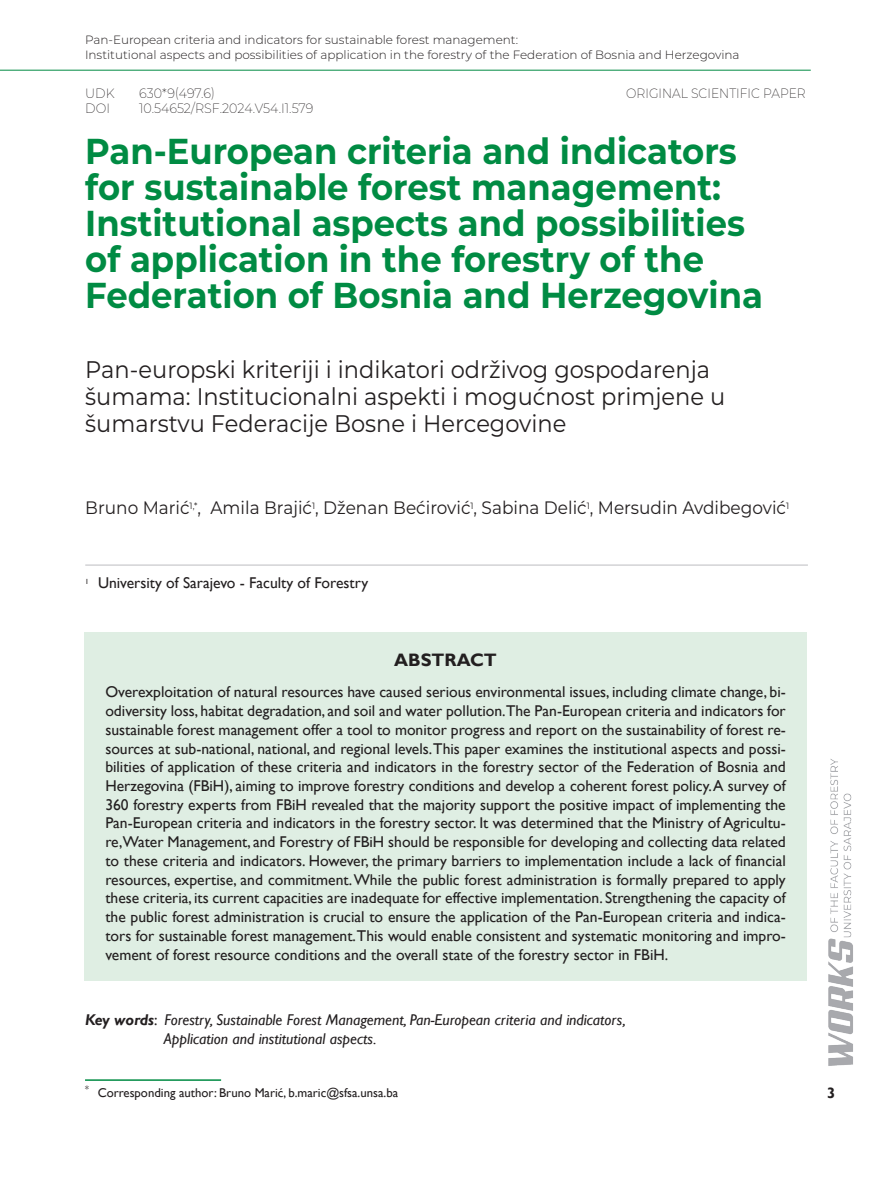
<style>
.page{position:relative;width:893px;height:1191px;background:#fff}
.page>*{position:absolute;margin:0;border:0;box-sizing:border-box;transform-origin:0 0}
.t1{font:700 36px/36px "Montserrat";color:#008b43;scale:.94 1}
.t2{font:24px/27px "Montserrat";color:#231f20;scale:.94 1}
.t3{font:18px "Montserrat";color:#231f20;scale:.94 1}
.t4{font:700 18px "Gill Sans";color:#231f20}
.t5{font:15.6px/18.8px "Gill Sans";color:#231f20;text-align:justify}
.t6{font:italic 15.6px/18.8px "Gill Sans";color:#231f20}
.t7{font:700 15px "Gill Sans";color:#231f20}
.t8{font:200 13.5px "Montserrat";color:#231f20;scale:.94 1}
.t9{font:200 13.5px "Montserrat";color:#231f20;scale:.92 1}
.t10{font:12.75px "Gill Sans";color:#231f20}
.t11{font:300 12px/14.4px "Montserrat";color:#231f20}
.s1{font-weight:700}
.s2{font-style:normal}
</style>
<div class="page">
<hr style="left:0;top:70px;width:811px;height:1px;background:#008b43">
<img style="left:828px;top:759px;width:25px;height:307px">
<hr style="left:85px;top:564px;width:723px;height:1px;background:#bcbdc0">
<div style="left:84px;top:632px;width:723px;height:348px;background:#dfeee3"></div>
<hr style="left:85px;top:1079px;width:136px;height:1px;background:#008b43">
<p class="t11" style="left:85px;top:32px;width:656px">Pan-European criteria and indicators for sustainable forest management:<br>Institutional aspects and possibilities of application in the forestry of the Federation of Bosnia and Herzegovina</p>
<p class="t8" style="left:85px;top:84px;width:33px">UDK</p>
<p class="t8" style="left:139px;top:84px;width:82px">630*9(497.6)</p>
<p class="t8" style="left:85px;top:99px;width:28px">DOI</p>
<p class="t8" style="left:139px;top:99px;width:187px">10.54652/RSF.2024.V54.I1.579</p>
<h1 class="t1" style="left:85px;top:132px;width:722px">Pan-European criteria and indicators for sustainable forest management:<br>Institutional aspects and possibilities of application in the forestry of the Federation of Bosnia and Herzegovina</h1>
<p class="t9" style="left:626px;top:84px;width:197px">ORIGINAL SCIENTIFIC PAPER</p>
<h2 class="t2" style="left:85px;top:355px;width:682px">Pan-europski kriteriji i indikatori održivog gospodarenja šumama: Institucionalni aspekti i mogućnost primjene u šumarstvu Federacije Bosne i Hercegovine</h2>
<p class="t3" style="left:85px;top:495px;width:750px">Bruno Marić<sup>1,*</sup>,<sup>1</sup> Amila Brajić<sup>1</sup>, Dženan Bećirović<sup>1</sup>, Sabina Delić<sup>1</sup>, Mersudin Avdibegović<sup>1</sup></p>
<p class="t5" style="left:85px;top:573px;width:284px"><sup>1</sup> University of Sarajevo - Faculty of Forestry</p>
<p class="t4" style="left:394px;top:649px;width:104px">ABSTRACT</p>
<p class="t5" style="left:105px;top:683px;width:682px">Overexploitation of natural resources have caused serious environmental issues, including climate change, bi&shy;odiversity loss, habitat degradation, and soil and water pollution.The Pan-European criteria and indicators for sustainable forest management offer a tool to monitor progress and report on the sustainability of forest re&shy;sources at sub-national, national, and regional levels. This paper examines the institutional aspects and possi&shy;bilities of application of these criteria and indicators in the forestry sector of the Federation of Bosnia and Herzegovina (FBiH), aiming to improve forestry conditions and develop a coherent forest policy. A survey of 360 forestry experts from FBiH revealed that the majority support the positive impact of implementing the Pan-European criteria and indicators in the forestry sector. It was determined that the Ministry of Agricultu&shy;re,Water Management, and Forestry of FBiH should be responsible for developing and collecting data related to these criteria and indicators. However, the primary barriers to implementation include a lack of financial resources, expertise, and commitment. While the public forest administration is formally prepared to apply these criteria, its current capacities are inadequate for effective implementation. Strengthening the capacity of the public forest administration is crucial to ensure the application of the Pan-European criteria and indica&shy;tors for sustainable forest management. This would enable consistent and systematic monitoring and impro&shy;vement of forest resource conditions and the overall state of the forestry sector in FBiH.</p>
<p class="t6" style="left:164px;top:1010px;width:463px;text-indent:-79px"><span class="s1">Key words</span><span class="s2">:</span> Forestry, Sustainable Forest Management, Pan-European criteria and indicators,<br>Application and institutional aspects.</p>
<p class="t10" style="left:85px;top:1085px;width:315px"><sup>*</sup> Corresponding author: Bruno Marić, b.maric@sfsa.unsa.ba</p>
<p class="t7" style="left:827px;top:1084px;width:10px">3</p>
</div>
